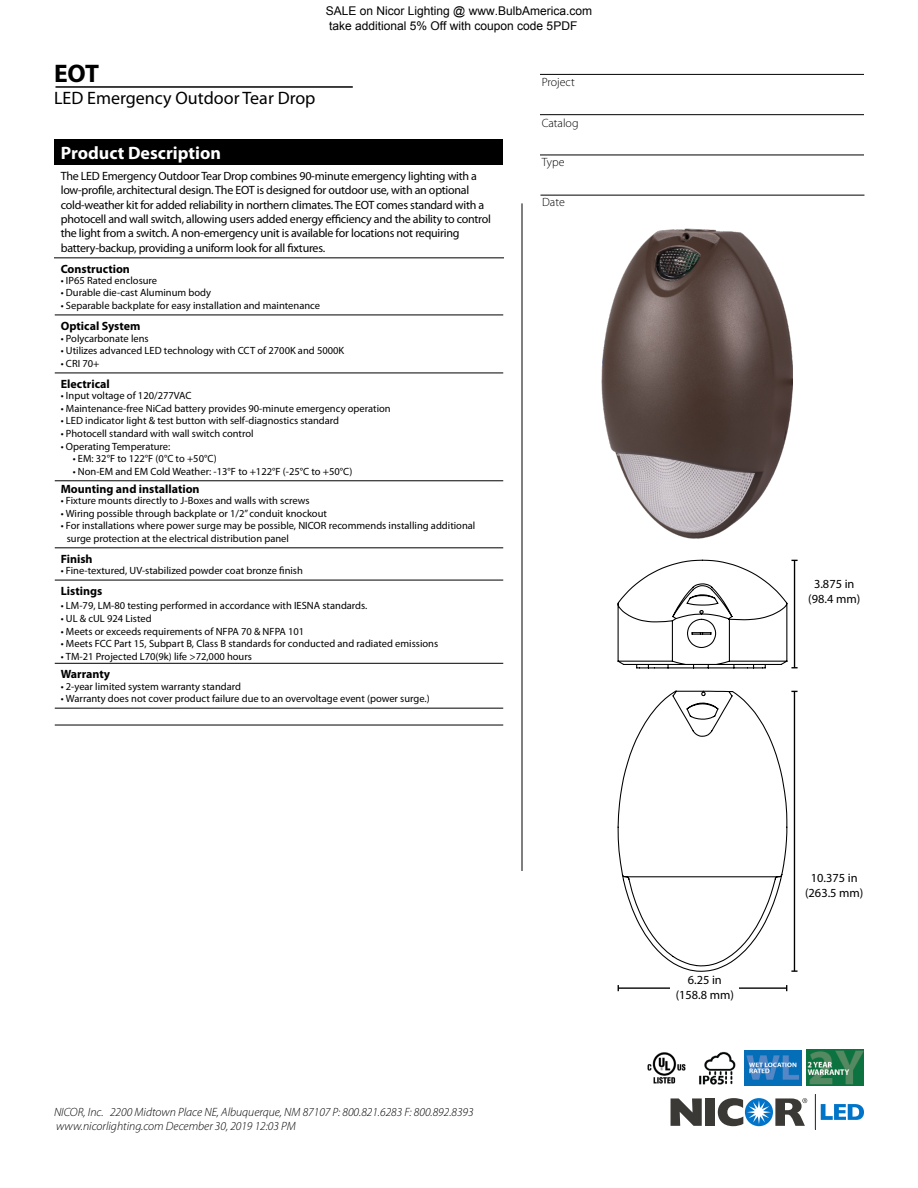
<style>
.page{position:relative;width:918px;height:1188px;background:#fff}
.page>*{position:absolute;margin:0;border:0;box-sizing:border-box;transform-origin:0 0}
.t1{font:700 25.5px "Myriad Pro";color:#000}
.t2{font:18px "Myriad Pro";color:#000}
.t3{font:700 18px "Myriad Pro";color:#fff}
.t4{font:12.45px/14.9px "Myriad Pro";color:#000;text-align:center}
.t5{font:12px/14.4px "Myriad Pro";letter-spacing:-.02em;color:#000}
.t6{font:italic 300 12px/14.4px "Myriad Pro";color:#000}
.t7{font:700 12px "Myriad Pro";color:#000}
.t8{font:12px/14.4px "Arial";color:#000}
.t9{font:300 12px "Myriad Pro";color:#000}
.t10{font:10.5px/12.6px "Myriad Pro";color:#000}
</style>
<div class="page">
<svg style="left:821px;top:1104px;width:43px;height:16px"></svg>
<div style="left:706px;top:1098px;width:9px;height:28px;background:#3b3936"></div>
<svg style="left:671px;top:1098px;width:31px;height:28px"></svg>
<svg style="left:718px;top:1098px;width:89px;height:28px"></svg>
<hr style="left:815px;top:1094px;width:1px;height:36px;background:#3b3936">
<hr style="left:540px;top:155px;width:324px;height:1px;background:#000">
<hr style="left:540px;top:114px;width:324px;height:1px;background:#000">
<hr style="left:540px;top:74px;width:324px;height:1px;background:#000">
<hr style="left:522px;top:203px;width:1px;height:668px;background:#000">
<hr style="left:56px;top:86px;width:297px;height:2px;background:#000">
<div style="left:55px;top:139px;width:448px;height:26px;background:#000"></div>
<hr style="left:54px;top:257px;width:450px;height:1px;background:#000">
<hr style="left:55px;top:315px;width:448px;height:1px;background:#000">
<hr style="left:55px;top:373px;width:448px;height:1px;background:#000">
<hr style="left:55px;top:480px;width:448px;height:1px;background:#000">
<hr style="left:55px;top:547px;width:448px;height:1px;background:#000">
<hr style="left:55px;top:580px;width:448px;height:1px;background:#000">
<hr style="left:55px;top:663px;width:448px;height:1px;background:#000">
<hr style="left:55px;top:708px;width:448px;height:1px;background:#000">
<hr style="left:55px;top:725px;width:448px;height:1px;background:#000">
<img style="left:647px;top:1052px;width:39px;height:32px">
<hr style="left:540px;top:195px;width:324px;height:1px;background:#000">
<hr style="left:618px;top:987px;width:169px;height:2px;background:#000">
<div style="left:671px;top:975px;width:68px;height:32px;background:#fff"></div>
<hr style="left:794px;top:691px;width:1px;height:280px;background:#000">
<svg style="left:791px;top:970px;width:7px;height:2px"></svg>
<img style="left:699px;top:1051px;width:37px;height:34px">
<img style="left:744px;top:1050px;width:57px;height:36px">
<img style="left:601px;top:229px;width:192px;height:310px">
<svg style="left:617px;top:690px;width:171px;height:282px"></svg>
<svg style="left:617px;top:559px;width:181px;height:110px"></svg>
<img style="left:806px;top:1049px;width:58px;height:37px">
<h1 class="t1" style="left:54px;top:56px;width:47px">EOT</h1>
<p class="t8" style="left:326px;top:4px;width:268px">SALE on Nicor Lighting @ www.BulbAmerica.com take additional 5% Off with coupon code 5PDF</p>
<p class="t9" style="left:542px;top:75px;width:35px">Project</p>
<h2 class="t2" style="left:54px;top:87px;width:263px">LED Emergency Outdoor Tear Drop</h2>
<h2 class="t3" style="left:61px;top:141px;width:162px">Product Description</h2>
<p class="t5" style="left:61px;top:168px;width:432px">The LED Emergency Outdoor Tear Drop combines 90-minute emergency lighting with a low-profile, architectural design. The EOT is designed for outdoor use, with an optional cold-weather kit for added reliability in northern climates. The EOT comes standard with a photocell and wall switch, allowing users added energy efficiency and the ability to control the light from a switch. A non-emergency unit is available for locations not requiring battery-backup, providing a uniform look for all fixtures.</p>
<p class="t7" style="left:61px;top:261px;width:71px">Construction</p>
<p class="t10" style="left:61px;top:274px;width:98px">• IP65 Rated enclosure</p>
<p class="t10" style="left:61px;top:286px;width:152px">• Durable die-cast Aluminum body</p>
<p class="t10" style="left:61px;top:299px;width:261px">• Separable backplate for easy installation and maintenance</p>
<p class="t7" style="left:61px;top:318px;width:81px">Optical System</p>
<p class="t10" style="left:61px;top:332px;width:90px">• Polycarbonate lens</p>
<p class="t10" style="left:61px;top:344px;width:285px">• Utilizes advanced LED technology with CCT of 2700K and 5000K</p>
<p class="t10" style="left:61px;top:357px;width:40px">• CRI 70+</p>
<p class="t7" style="left:61px;top:376px;width:51px">Electrical</p>
<p class="t10" style="left:61px;top:389px;width:132px">• Input voltage of 120/277VAC</p>
<p class="t10" style="left:61px;top:402px;width:332px">• Maintenance-free NiCad battery provides 90-minute emergency operation</p>
<p class="t10" style="left:61px;top:414px;width:280px">• LED indicator light &amp; test button with self-diagnostics standard</p>
<p class="t10" style="left:61px;top:427px;width:194px">• Photocell standard with wall switch control</p>
<p class="t10" style="left:61px;top:440px;width:111px">• Operating Temperature:</p>
<p class="t10" style="left:73px;top:452px;width:145px">• EM: 32°F to 122°F (0°C to +50°C)</p>
<p class="t10" style="left:73px;top:465px;width:281px">• Non-EM and EM Cold Weather: -13°F to +122°F (-25°C to +50°C)</p>
<p class="t7" style="left:61px;top:481px;width:140px">Mounting and installation</p>
<p class="t10" style="left:61px;top:494px;width:250px">• Fixture mounts directly to J-Boxes and walls with screws</p>
<p class="t10" style="left:61px;top:507px;width:268px">• Wiring possible through backplate or 1/2” conduit knockout</p>
<p class="t10" style="left:67px;top:519px;width:410px;text-indent:-6px">• For installations where power surge may be possible, NICOR recommends installing additional surge protection at the electrical distribution panel</p>
<p class="t7" style="left:61px;top:551px;width:33px">Finish</p>
<p class="t10" style="left:61px;top:564px;width:244px">• Fine-textured, UV-stabilized powder coat bronze finish</p>
<p class="t7" style="left:61px;top:583px;width:43px">Listings</p>
<p class="t10" style="left:61px;top:599px;width:308px">• LM-79, LM-80 testing performed in accordance with IESNA standards.</p>
<p class="t10" style="left:61px;top:612px;width:92px">• UL &amp; cUL 924 Listed</p>
<p class="t10" style="left:61px;top:625px;width:245px">• Meets or exceeds requirements of NFPA 70 &amp; NFPA 101</p>
<p class="t10" style="left:61px;top:637px;width:379px">• Meets FCC Part 15, Subpart B, Class B standards for conducted and radiated emissions</p>
<p class="t10" style="left:61px;top:650px;width:193px">• TM-21 Projected L70(9k) life &gt;72,000 hours</p>
<p class="t7" style="left:61px;top:666px;width:51px">Warranty</p>
<p class="t10" style="left:61px;top:680px;width:182px">• 2-year limited system warranty standard</p>
<p class="t10" style="left:61px;top:692px;width:371px">• Warranty does not cover product failure due to an overvoltage event (power surge.)</p>
<p class="t9" style="left:542px;top:116px;width:38px">Catalog</p>
<p class="t9" style="left:542px;top:155px;width:24px">Type</p>
<p class="t9" style="left:542px;top:195px;width:24px">Date</p>
<p class="t6" style="left:54px;top:1104px;width:421px">NICOR, Inc. 2200 Midtown Place NE, Albuquerque, NM 87107 P: 800.821.6283 F: 800.892.8393 www.nicorlighting.com December 30, 2019 12:03 PM</p>
<p class="t4" style="left:808px;top:576px;width:53px">3.875 in (98.4 mm)</p>
<p class="t4" style="left:676px;top:973px;width:60px">6.25 in (158.8 mm)</p>
<p class="t4" style="left:805px;top:870px;width:60px">10.375 in (263.5 mm)</p>
</div>
